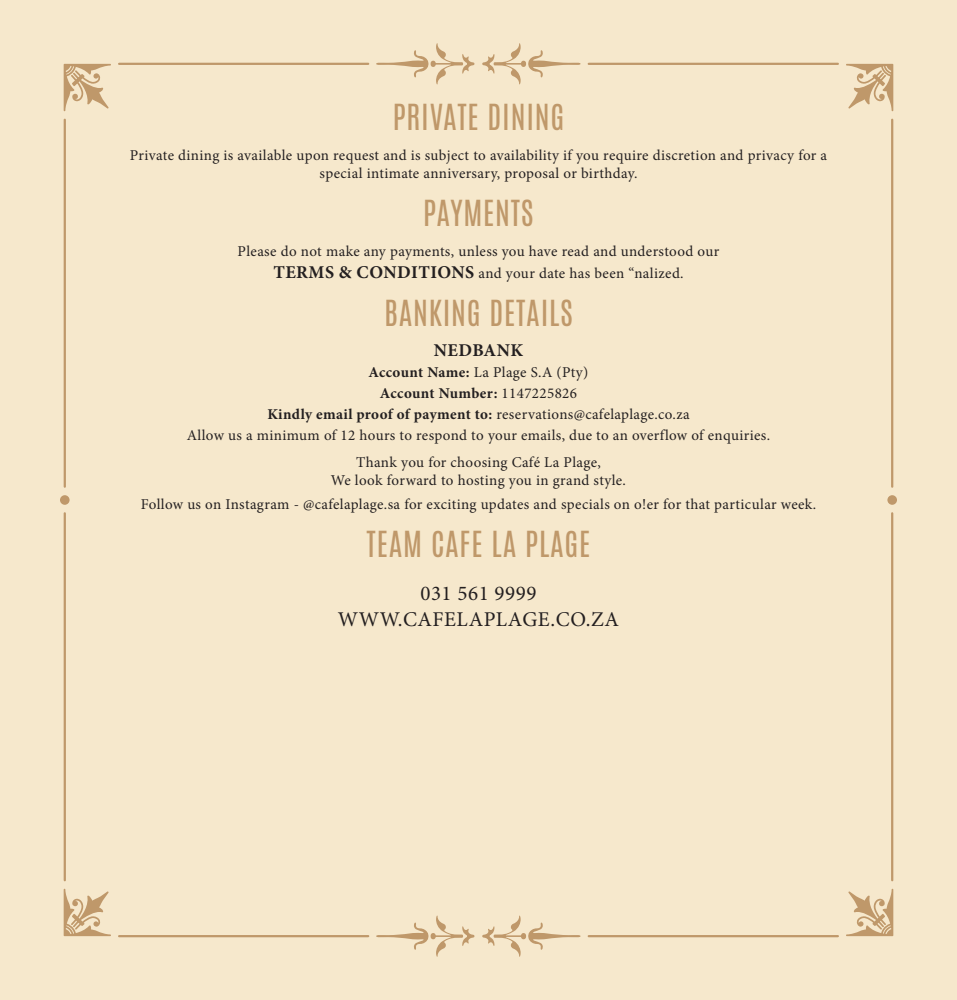
<style>
.page{position:relative;width:957px;height:1000px;background:#fff}
.page>*{position:absolute;margin:0;border:0;box-sizing:border-box;transform-origin:0 0}
.t1{font:30px "Antonio";letter-spacing:.025em;color:#bf986a}
.t2{font:21px "Minion Pro";letter-spacing:.025em;color:#231f20}
.t3{font:700 18px "Minion Pro";letter-spacing:.025em;color:#231f20}
.t4{font:15px "Minion Pro";letter-spacing:.02em;color:#231f20}
.t5{font:700 15px "Minion Pro";letter-spacing:.02em;color:#231f20}
.s1{font-weight:700;font-size:18px}
.s2{font-weight:700}
.s3{font-weight:400}
</style>
<div class="page">
<div style="left:0;top:0;width:957px;height:999px;background:#f6e8cc"></div>
<hr style="left:119px;top:63px;width:249px;height:2px;background:#bf986a">
<hr style="left:589px;top:63px;width:249px;height:2px;background:#bf986a">
<svg style="left:482px;top:43px;width:98px;height:42px"></svg>
<svg style="left:376px;top:43px;width:99px;height:42px"></svg>
<svg style="left:64px;top:64px;width:47px;height:47px"></svg>
<hr style="left:64px;top:120px;width:2px;height:366px;background:#bf986a">
<div style="left:60px;top:495px;width:10px;height:9px;background:#bf986a;border-radius:50%"></div>
<svg style="left:64px;top:888px;width:47px;height:47px"></svg>
<hr style="left:64px;top:513px;width:2px;height:367px;background:#bf986a">
<svg style="left:846px;top:888px;width:47px;height:47px"></svg>
<hr style="left:891px;top:513px;width:2px;height:367px;background:#bf986a">
<div style="left:887px;top:495px;width:10px;height:9px;background:#bf986a;border-radius:50%"></div>
<svg style="left:846px;top:64px;width:47px;height:47px"></svg>
<hr style="left:891px;top:120px;width:2px;height:366px;background:#bf986a">
<hr style="left:119px;top:934px;width:249px;height:3px;background:#bf986a">
<hr style="left:589px;top:934px;width:249px;height:3px;background:#bf986a">
<svg style="left:482px;top:915px;width:98px;height:42px"></svg>
<svg style="left:376px;top:915px;width:99px;height:42px"></svg>
<p class="t1" style="left:393px;top:95px;width:173px">PRIVATE DINING</p>
<p class="t4" style="left:130px;top:145px;width:699px">Private dining is available upon request and is subject to availability if you require discretion and privacy for a</p>
<p class="t4" style="left:319px;top:163px;width:319px">special intimate anniversary, proposal or birthday.</p>
<p class="t1" style="left:423px;top:191px;width:112px">PAYMENTS</p>
<p class="t4" style="left:238px;top:241px;width:483px">Please do not make any payments, unless you have read and understood our</p>
<p class="t4" style="left:273px;top:262px;width:412px"><span class="s1">TERMS &amp; CONDITIONS</span> and your date has been “nalized.</p>
<p class="t1" style="left:384px;top:290px;width:190px">BANKING DETAILS</p>
<p class="t3" style="left:434px;top:337px;width:91px">NEDBANK</p>
<p class="t4" style="left:368px;top:361px;width:221px"><span class="s2">Account Name:</span> La Plage S.A (Pty)</p>
<p class="t5" style="left:380px;top:382px;width:199px">Account Number: <span class="s3">1147225826</span></p>
<p class="t4" style="left:267px;top:403px;width:424px"><span class="s2">Kindly email proof of payment to:</span> reservations@cafelaplage.co.za</p>
<p class="t4" style="left:187px;top:424px;width:585px">Allow us a minimum of 12 hours to respond to your emails, due to an overflow of enquiries.</p>
<p class="t4" style="left:356px;top:451px;width:246px">Thank you for choosing Café La Plage,</p>
<p class="t4" style="left:331px;top:469px;width:297px">We look forward to hosting you in grand style.</p>
<p class="t4" style="left:141px;top:493px;width:677px">Follow us on Instagram - @cafelaplage.sa for exciting updates and specials on o!er for that particular week.</p>
<p class="t1" style="left:367px;top:521px;width:225px">TEAM CAFE LA PLAGE</p>
<p class="t2" style="left:420px;top:579px;width:118px">031 561 9999</p>
<p class="t2" style="left:338px;top:604px;width:282px">WWW.CAFELAPLAGE.CO.ZA</p>
</div>
